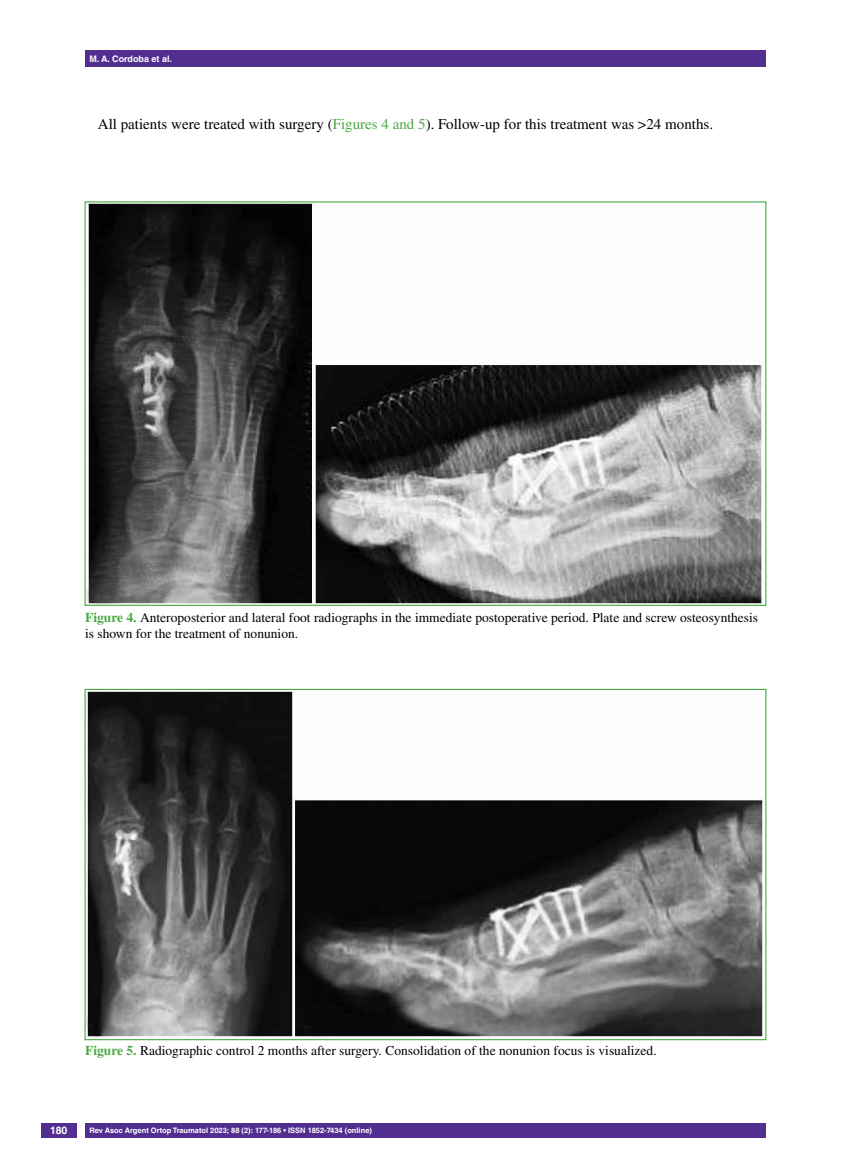
<style>
.page{position:relative;width:851px;height:1170px;background:#fff}
.page>*{position:absolute;margin:0;border:0;box-sizing:border-box;transform-origin:0 0}
.t1{font:15px "Times LT Std";color:#000}
.t2{font:13.5px/16.2px "Times LT Std";color:#000}
.t3{font:700 10.5px "Helvetica LT Std";color:#fff}
.t4{font:700 9px "Helvetica LT Std";color:#fff}
.t5{font:700 7.5px "Helvetica LT Std";color:#fff}
.s1{color:#49a942}
.s2{font-weight:700;color:#49a942}
</style>
<div class="page">
<div style="left:41px;top:1123px;width:36px;height:14px;background:#522e91"></div>
<div style="left:85px;top:50px;width:680px;height:17px;background:#522e91"></div>
<div style="left:85px;top:1123px;width:680px;height:14px;background:#522e91"></div>
<img style="left:86px;top:203px;width:676px;height:401px">
<img style="left:86px;top:691px;width:677px;height:347px">
<p class="t4" style="left:89px;top:53px;width:84px">M. A. Cordoba et al.</p>
<p class="t1" style="left:98px;top:116px;width:616px">All patients were treated with surgery (<span class="s1">Figures 4 and 5</span>). Follow-up for this treatment was &gt;24 months.</p>
<p class="t2" style="left:85px;top:609px;width:674px"><span class="s2">Figure 4.</span> Anteroposterior and lateral foot radiographs in the immediate postoperative period. Plate and screw osteosynthesis is shown for the treatment of nonunion.</p>
<p class="t2" style="left:85px;top:1041px;width:573px"><span class="s2">Figure 5.</span> Radiographic control 2 months after surgery. Consolidation of the nonunion focus is visualized.</p>
<p class="t3" style="left:50px;top:1124px;width:19px">180</p>
<p class="t5" style="left:90px;top:1125px;width:284px">Rev Asoc Argent Ortop Traumatol 2023; 88 (2): 177-186 • ISSN 1852-7434 (online)</p>
</div>
